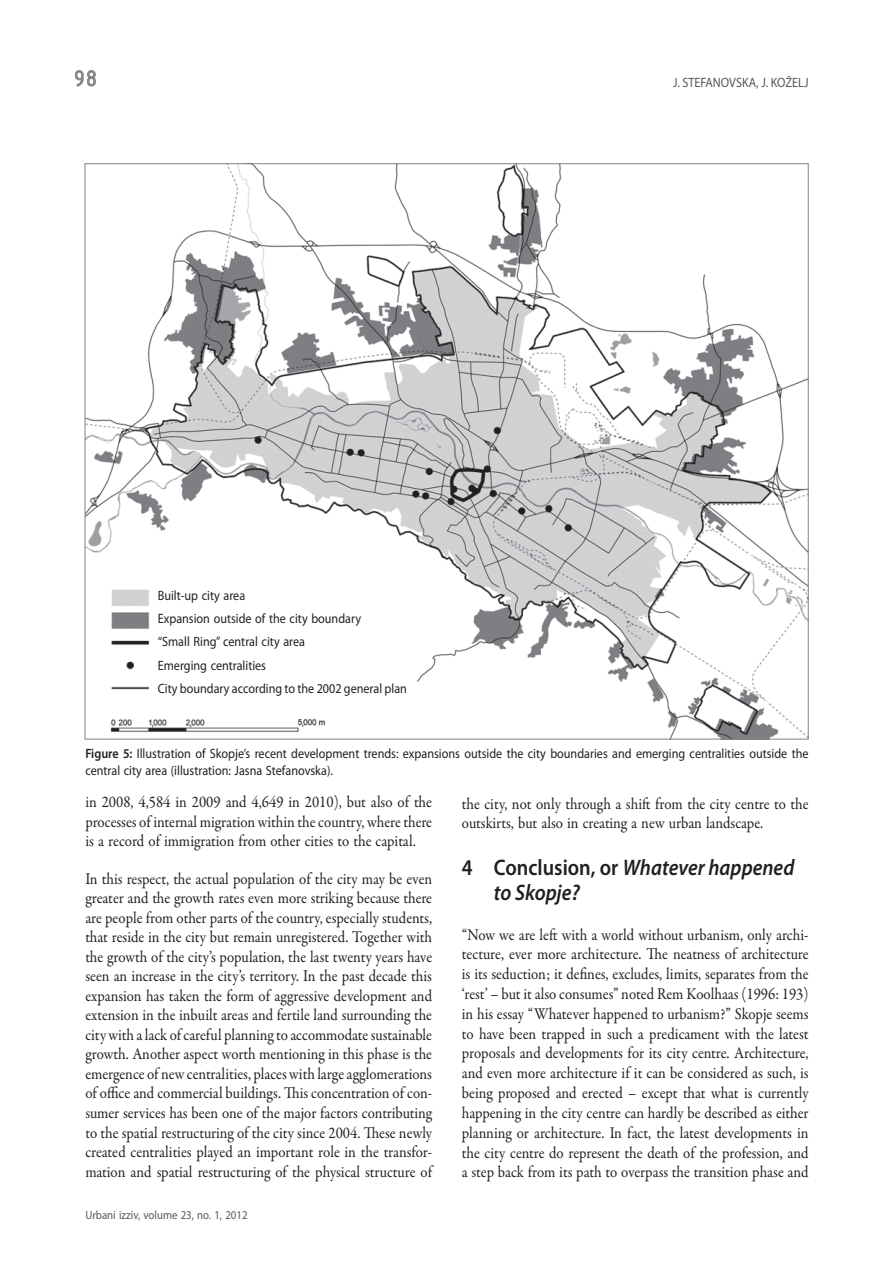
<style>
.page{position:relative;width:891px;height:1264px;background:#fff}
.page>*{position:absolute;margin:0;border:0;box-sizing:border-box;transform-origin:0 0}
.t1{font:24px "ISOCTEUR";color:#808285}
.t2{font:italic 600 22.5px/25.5px "Myriad Pro";color:#231f20;scale:.9 1}
.t3{font:16.5px/19.5px "Garamond Premr Pro";letter-spacing:-.005em;color:#231f20;text-align:justify;scale:.9 1}
.t4{font:13.5px/23.2px "Myriad Pro";color:#231f20;scale:.9 1}
.t5{font:13.5px "Myriad Pro";color:#57585a;scale:.9 1}
.t6{font:12px "Myriad Pro";color:#57585a;scale:.9 1}
.s1{font-weight:600}
.s2{font-style:normal}
</style>
<div class="page">
<svg style="left:75px;top:70px;width:21px;height:17px"></svg>
<img style="left:87px;top:165px;width:719px;height:572px">
<h1 class="t1" style="left:71px;top:63px;width:31px">98</h1>
<p class="t4" style="left:158px;top:583px;width:278px">Built-up city area<br>Expansion outside of the city boundary<br>“Small Ring” central city area<br>Emerging centralities<br>City boundary according to the 2002 general plan</p>
<p class="t5" style="left:673px;top:74px;width:152px">J. STEFANOVSKA, J. KOŽELJ</p>
<p class="t4" style="left:85px;top:745px;width:805px;line-height:16.5px"><span class="s1">Figure 5:</span> Illustration of Skopje’s recent development trends: expansions outside the city boundaries and emerging centralities outside the central city area (illustration: Jasna Stefanovska).</p>
<p class="t3" style="left:85px;top:792px;width:387px">in 2008, 4,584 in 2009 and 4,649 in 2010), but also of the processes of internal migration within the country, where there is a record of immigration from other cities to the capital.</p>
<p class="t3" style="left:85px;top:869px;width:387px">In this respect, the actual population of the city may be even greater and the growth rates even more striking because there are people from other parts of the country, especially students, that reside in the city but remain unregistered. Together with the growth of the city’s population, the last twenty years have seen an increase in the city’s territory. In the past decade this expansion has taken the form of aggressive development and extension in the inbuilt areas and fertile land surrounding the city with a lack of careful planning to accommodate sustainable growth. Another aspect worth mentioning in this phase is the emergence of new centralities, places with large agglomerations of office and commercial buildings. This concentration of con‑ sumer services has been one of the major factors contributing to the spatial restructuring of the city since 2004. These newly created centralities played an important role in the transfor‑ mation and spatial restructuring of the physical structure of</p>
<p class="t6" style="left:85px;top:1207px;width:182px">Urbani izziv, volume 23, no. 1, 2012</p>
<p class="t3" style="left:462px;top:794px;width:387px">the city, not only through a shift from the city centre to the outskirts, but also in creating a new urban landscape.</p>
<h2 class="t2" style="left:494px;top:853px;width:335px;text-indent:-32px"><span class="s2">4 Conclusion, or</span> Whatever happened to Skopje?</h2>
<p class="t3" style="left:462px;top:925px;width:387px">“Now we are left with a world without urbanism, only archi‑ tecture, ever more architecture. The neatness of architecture is its seduction; it defines, excludes, limits, separates from the ‘rest’ – but it also consumes” noted Rem Koolhaas (1996: 193) in his essay “Whatever happened to urbanism?” Skopje seems to have been trapped in such a predicament with the latest proposals and developments for its city centre. Architecture, and even more architecture if it can be considered as such, is being proposed and erected – except that what is currently happening in the city centre can hardly be described as either planning or architecture. In fact, the latest developments in the city centre do represent the death of the profession, and a step back from its path to overpass the transition phase and</p>
</div>
